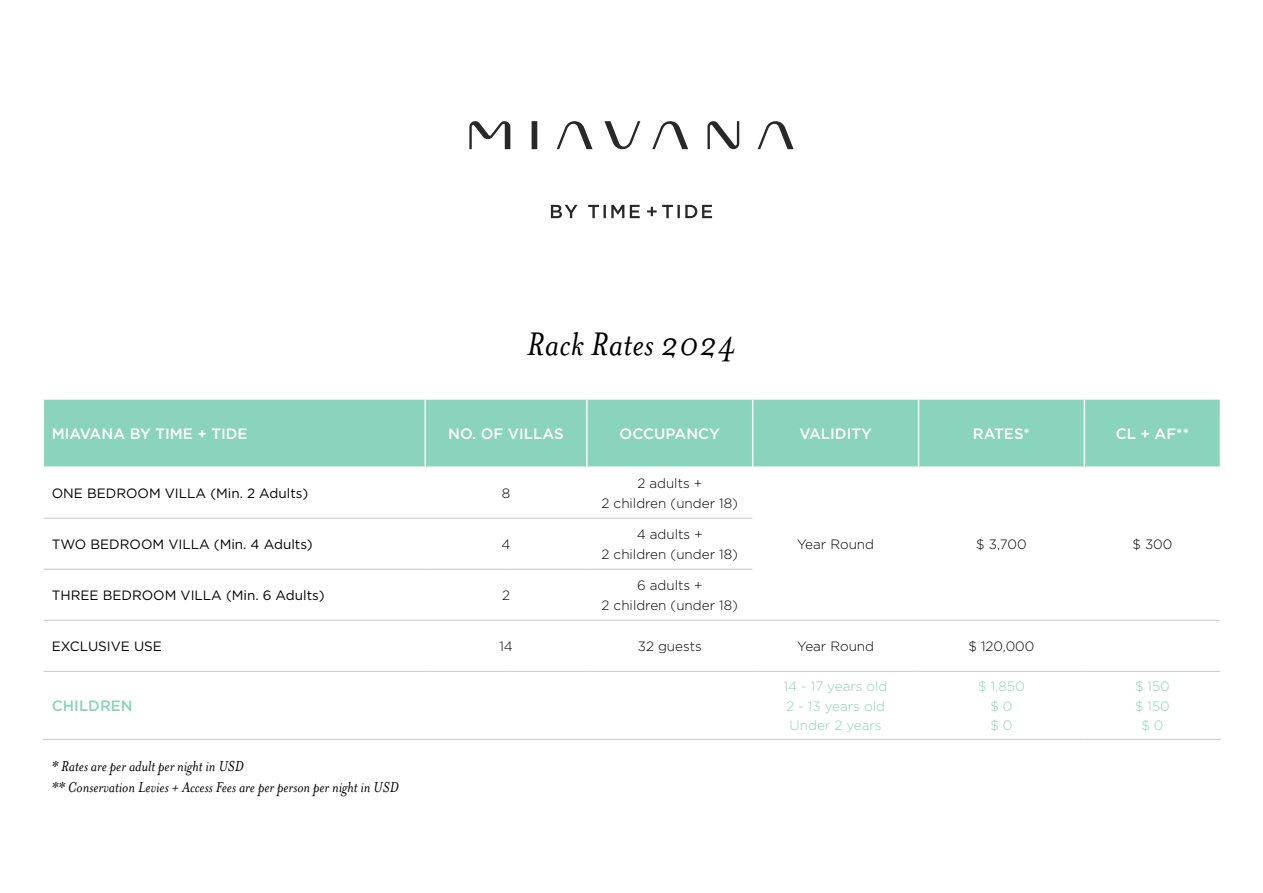
<style>
.page{position:relative;width:1263px;height:893px;background:#fff}
.page>*{position:absolute;margin:0;border:0;box-sizing:border-box;transform-origin:0 0}
.t1{font:italic 37.5px "Mrs Eaves OT";letter-spacing:.01em;color:#000}
.t2{font:italic 16.5px/21px "Mrs Eaves OT";color:#000}
.t3{font:500 15px "Gotham";color:#fff}
.t4{font:500 15px "Gotham";color:#8ad3bc}
.t5{font:300 13.5px/19.5px "Gotham";color:#000;text-align:center}
.t6{font:13.5px "Gotham";color:#000}
.t7{font:300 13.5px/19.5px "Gotham";color:#8ad3bc;text-align:center}
</style>
<div class="page">
<div style="left:44px;top:400px;width:1176px;height:66px;background:#8ad3bc"></div>
<hr style="left:44px;top:518px;width:381px;height:1px;background:#c6c8ca">
<hr style="left:425px;top:518px;width:81px;height:1px;background:#c6c8ca">
<hr style="left:506px;top:518px;width:81px;height:1px;background:#c6c8ca">
<hr style="left:587px;top:518px;width:165px;height:1px;background:#c6c8ca">
<hr style="left:44px;top:569px;width:381px;height:1px;background:#c6c8ca">
<hr style="left:425px;top:569px;width:81px;height:1px;background:#c6c8ca">
<hr style="left:506px;top:569px;width:81px;height:1px;background:#c6c8ca">
<hr style="left:587px;top:569px;width:165px;height:1px;background:#c6c8ca">
<hr style="left:424px;top:399px;width:2px;height:67px;background:#fff">
<hr style="left:586px;top:399px;width:2px;height:67px;background:#fff">
<hr style="left:752px;top:399px;width:1px;height:67px;background:#fff">
<hr style="left:918px;top:399px;width:1px;height:67px;background:#fff">
<hr style="left:1084px;top:399px;width:1px;height:67px;background:#fff">
<hr style="left:44px;top:620px;width:381px;height:1px;background:#c6c8ca">
<hr style="left:425px;top:620px;width:81px;height:1px;background:#c6c8ca">
<hr style="left:506px;top:620px;width:81px;height:1px;background:#c6c8ca">
<hr style="left:587px;top:620px;width:166px;height:1px;background:#c6c8ca">
<hr style="left:753px;top:620px;width:165px;height:1px;background:#c6c8ca">
<hr style="left:918px;top:620px;width:166px;height:1px;background:#c6c8ca">
<hr style="left:1084px;top:620px;width:136px;height:1px;background:#c6c8ca">
<hr style="left:44px;top:671px;width:381px;height:1px;background:#c6c8ca">
<hr style="left:425px;top:671px;width:81px;height:1px;background:#c6c8ca">
<hr style="left:506px;top:671px;width:81px;height:1px;background:#c6c8ca">
<hr style="left:587px;top:671px;width:166px;height:1px;background:#c6c8ca">
<hr style="left:753px;top:671px;width:165px;height:1px;background:#c6c8ca">
<hr style="left:918px;top:671px;width:166px;height:1px;background:#c6c8ca">
<hr style="left:1084px;top:671px;width:136px;height:1px;background:#c6c8ca">
<hr style="left:43px;top:739px;width:382px;height:1px;background:#c6c8ca">
<hr style="left:425px;top:739px;width:81px;height:1px;background:#c6c8ca">
<hr style="left:506px;top:739px;width:81px;height:1px;background:#c6c8ca">
<hr style="left:587px;top:739px;width:166px;height:1px;background:#c6c8ca">
<hr style="left:753px;top:739px;width:165px;height:1px;background:#c6c8ca">
<hr style="left:918px;top:739px;width:166px;height:1px;background:#c6c8ca">
<hr style="left:1084px;top:739px;width:137px;height:1px;background:#c6c8ca">
<svg style="left:551px;top:205px;width:161px;height:13px"></svg>
<svg style="left:469px;top:121px;width:325px;height:29px"></svg>
<h1 class="t1" style="left:527px;top:329px;width:211px">Rack Rates 2024</h1>
<p class="t3" style="left:52px;top:427px;width:197px">MIAVANA BY TIME + TIDE</p>
<p class="t3" style="left:448px;top:427px;width:117px">NO. OF VILLAS</p>
<p class="t3" style="left:620px;top:427px;width:102px">OCCUPANCY</p>
<p class="t3" style="left:799px;top:427px;width:74px">VALIDITY</p>
<p class="t3" style="left:973px;top:427px;width:59px">RATES*</p>
<p class="t3" style="left:1116px;top:427px;width:75px">CL + AF**</p>
<p class="t6" style="left:52px;top:487px;width:258px">ONE BEDROOM VILLA (Min. 2 Adults)</p>
<p class="t5" style="left:502px;top:484px;width:10px">8</p>
<p class="t5" style="left:602px;top:475px;width:138px">2 adults +<br>2 children (under 18)</p>
<p class="t6" style="left:52px;top:538px;width:262px">TWO BEDROOM VILLA (Min. 4 Adults)</p>
<p class="t5" style="left:502px;top:535px;width:10px">4</p>
<p class="t5" style="left:797px;top:535px;width:78px">Year Round</p>
<p class="t5" style="left:976px;top:535px;width:52px">$ 3,700</p>
<p class="t5" style="left:1132px;top:535px;width:41px">$ 300</p>
<p class="t5" style="left:602px;top:526px;width:138px">4 adults +<br>2 children (under 18)</p>
<p class="t6" style="left:52px;top:589px;width:274px">THREE BEDROOM VILLA (Min. 6 Adults)</p>
<p class="t5" style="left:502px;top:586px;width:9px">2</p>
<p class="t5" style="left:602px;top:577px;width:138px">6 adults +<br>2 children (under 18)</p>
<p class="t6" style="left:52px;top:640px;width:112px">EXCLUSIVE USE</p>
<p class="t5" style="left:499px;top:637px;width:15px">14</p>
<p class="t5" style="left:638px;top:637px;width:66px">32 guests</p>
<p class="t5" style="left:797px;top:637px;width:78px">Year Round</p>
<p class="t5" style="left:968px;top:637px;width:67px">$ 120,000</p>
<p class="t4" style="left:52px;top:699px;width:82px">CHILDREN</p>
<p class="t2" style="left:51px;top:757px;width:349px">* Rates are per adult per night in USD<br>** Conservation Levies + Access Fees are per person per night in USD</p>
<p class="t7" style="left:784px;top:677px;width:105px;text-align:left">14 - 17 years old<br>2 - 13 years old<br>Under 2 years</p>
<p class="t7" style="left:978px;top:677px;width:48px">$ 1,850 $ 0<br>$ 0</p>
<p class="t7" style="left:1135px;top:677px;width:36px">$ 150 $ 150 $ 0</p>
</div>
